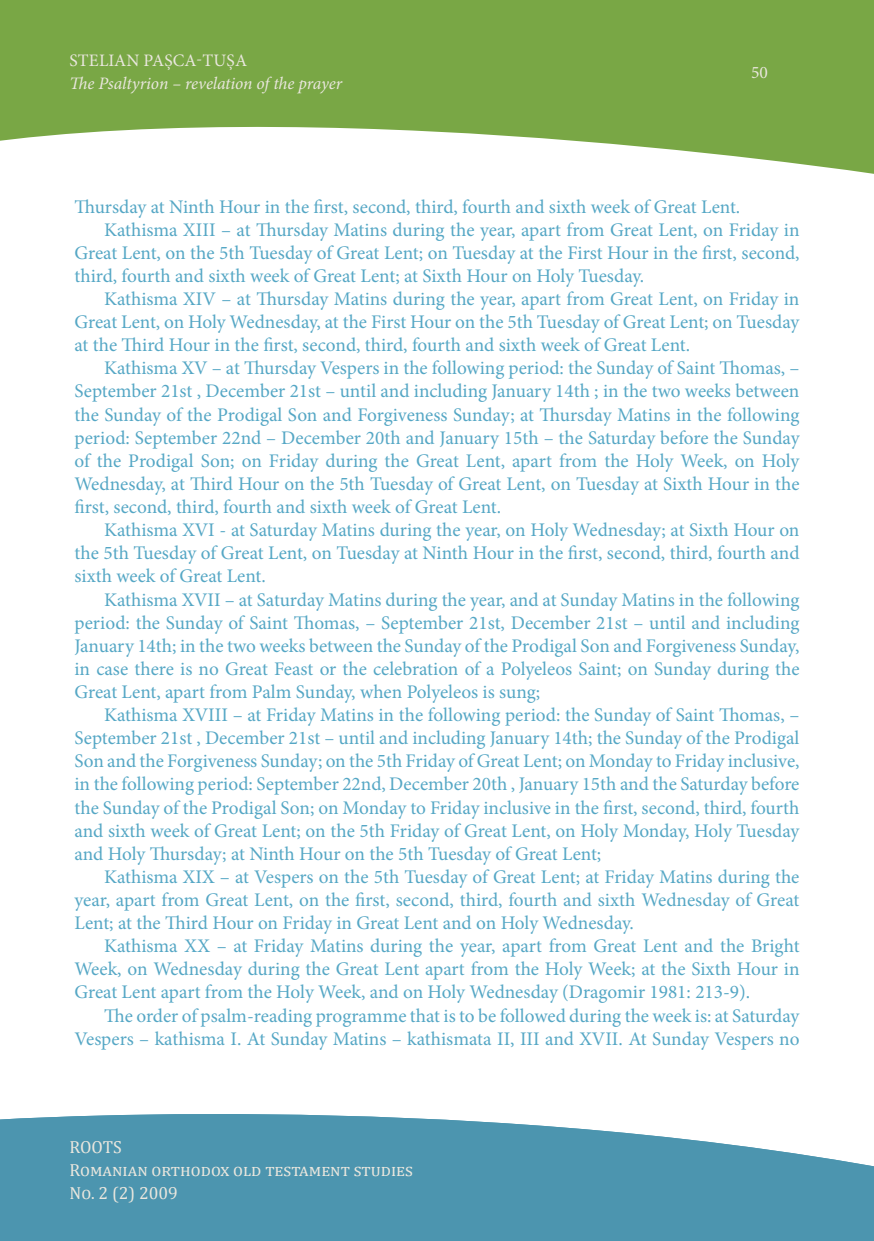
<style>
.page{position:relative;width:874px;height:1241px;background:#fff}
.page>*{position:absolute;margin:0;border:0;box-sizing:border-box;transform-origin:0 0}
.Paragraph_Style_1{font:19.25px/23.1px "Minion Pro";letter-spacing:-.005em;color:#55a7c5;text-align:justify}
.t1{font:17.5px "Cambria";color:#eae7de}
.t2{font:italic 17.5px "Minion Pro";letter-spacing:-.01em;color:#eae7de}
.t3{font:17.5px "Minion Pro";letter-spacing:.01em;color:#eae7de}
</style>
<div class="page">
<svg style="left:0;top:0;width:873px;height:174px;fill:#79a745"></svg>
<svg style="left:0;top:1114px;width:873px;height:126px;background:#5d9fb7"></svg>
<p class="t3" style="left:70px;top:49px;width:179px">STELIAN PAȘCA-TUȘA</p>
<p class="t2" style="left:69px;top:71px;width:274px">The Psaltyrion – revelation of the prayer</p>
<p class="t3" style="left:750px;top:60px;width:18px">50</p>
<p class="Paragraph_Style_1" style="left:74px;top:195px;width:667px">Thursday at Ninth Hour in the first, second, third, fourth and sixth week of Great Lent.</p>
<p class="Paragraph_Style_1" style="left:74px;top:218px;width:726px;text-indent:30px">Kathisma XIII – at Thursday Matins during the year, apart from Great Lent, on Friday in Great Lent, on the 5th Tuesday of Great Lent; on Tuesday at the First Hour in the first, second, third, fourth and sixth week of Great Lent; at Sixth Hour on Holy Tuesday.</p>
<p class="Paragraph_Style_1" style="left:74px;top:287px;width:726px;text-indent:30px">Kathisma XIV – at Thursday Matins during the year, apart from Great Lent, on Friday in Great Lent, on Holy Wednesday, at the First Hour on the 5th Tuesday of Great Lent; on Tuesday at the Third Hour in the first, second, third, fourth and sixth week of Great Lent.</p>
<p class="Paragraph_Style_1" style="left:74px;top:357px;width:726px;text-indent:30px">Kathisma XV – at Thursday Vespers in the following period: the Sunday of Saint Thomas, – September 21st , December 21st – until and including January 14th ; in the two weeks between the Sunday of the Prodigal Son and Forgiveness Sunday; at Thursday Matins in the following period: September 22nd – December 20th and January 15th – the Saturday before the Sunday of the Prodigal Son; on Friday during the Great Lent, apart from the Holy Week, on Holy Wednesday, at Third Hour on the 5th Tuesday of Great Lent, on Tuesday at Sixth Hour in the first, second, third, fourth and sixth week of Great Lent.</p>
<p class="Paragraph_Style_1" style="left:74px;top:518px;width:726px;text-indent:30px">Kathisma XVI - at Saturday Matins during the year, on Holy Wednesday; at Sixth Hour on the 5th Tuesday of Great Lent, on Tuesday at Ninth Hour in the first, second, third, fourth and sixth week of Great Lent.</p>
<p class="Paragraph_Style_1" style="left:74px;top:588px;width:726px;text-indent:30px">Kathisma XVII – at Saturday Matins during the year, and at Sunday Matins in the following period: the Sunday of Saint Thomas, – September 21st, December 21st – until and including January 14th; in the two weeks between the Sunday of the Prodigal Son and Forgiveness Sunday, in case there is no Great Feast or the celebration of a Polyeleos Saint; on Sunday during the Great Lent, apart from Palm Sunday, when Polyeleos is sung;</p>
<p class="Paragraph_Style_1" style="left:74px;top:703px;width:726px;text-indent:30px">Kathisma XVIII – at Friday Matins in the following period: the Sunday of Saint Thomas, – September 21st , December 21st – until and including January 14th; the Sunday of the Prodigal Son and the Forgiveness Sunday; on the 5th Friday of Great Lent; on Monday to Friday inclusive, in the following period: September 22nd, December 20th , January 15th and the Saturday before the Sunday of the Prodigal Son; on Monday to Friday inclusive in the first, second, third, fourth and sixth week of Great Lent; on the 5th Friday of Great Lent, on Holy Monday, Holy Tuesday and Holy Thursday; at Ninth Hour on the 5th Tuesday of Great Lent;</p>
<p class="Paragraph_Style_1" style="left:74px;top:865px;width:726px;text-indent:30px">Kathisma XIX – at Vespers on the 5th Tuesday of Great Lent; at Friday Matins during the year, apart from Great Lent, on the first, second, third, fourth and sixth Wednesday of Great Lent; at the Third Hour on Friday in Great Lent and on Holy Wednesday.</p>
<p class="Paragraph_Style_1" style="left:74px;top:934px;width:726px;text-indent:30px">Kathisma XX – at Friday Matins during the year, apart from Great Lent and the Bright Week, on Wednesday during the Great Lent apart from the Holy Week; at the Sixth Hour in Great Lent apart from the Holy Week, and on Holy Wednesday (Dragomir 1981: 213-9).</p>
<p class="Paragraph_Style_1" style="left:74px;top:1003px;width:726px;text-align:right">The order of psalm-reading programme that is to be followed during the week is: at Saturday<br>Vespers – kathisma I. At Sunday Matins – kathismata II, III and XVII. At Sunday Vespers no</p>
<p class="t1" style="left:69px;top:1136px;width:54px">ROOTS</p>
<p class="t1" style="left:69px;top:1159px;width:345px">Romanian orthodox old testament studies</p>
<p class="t1" style="left:69px;top:1181px;width:110px">No. 2 (2) 2009</p>
</div>
